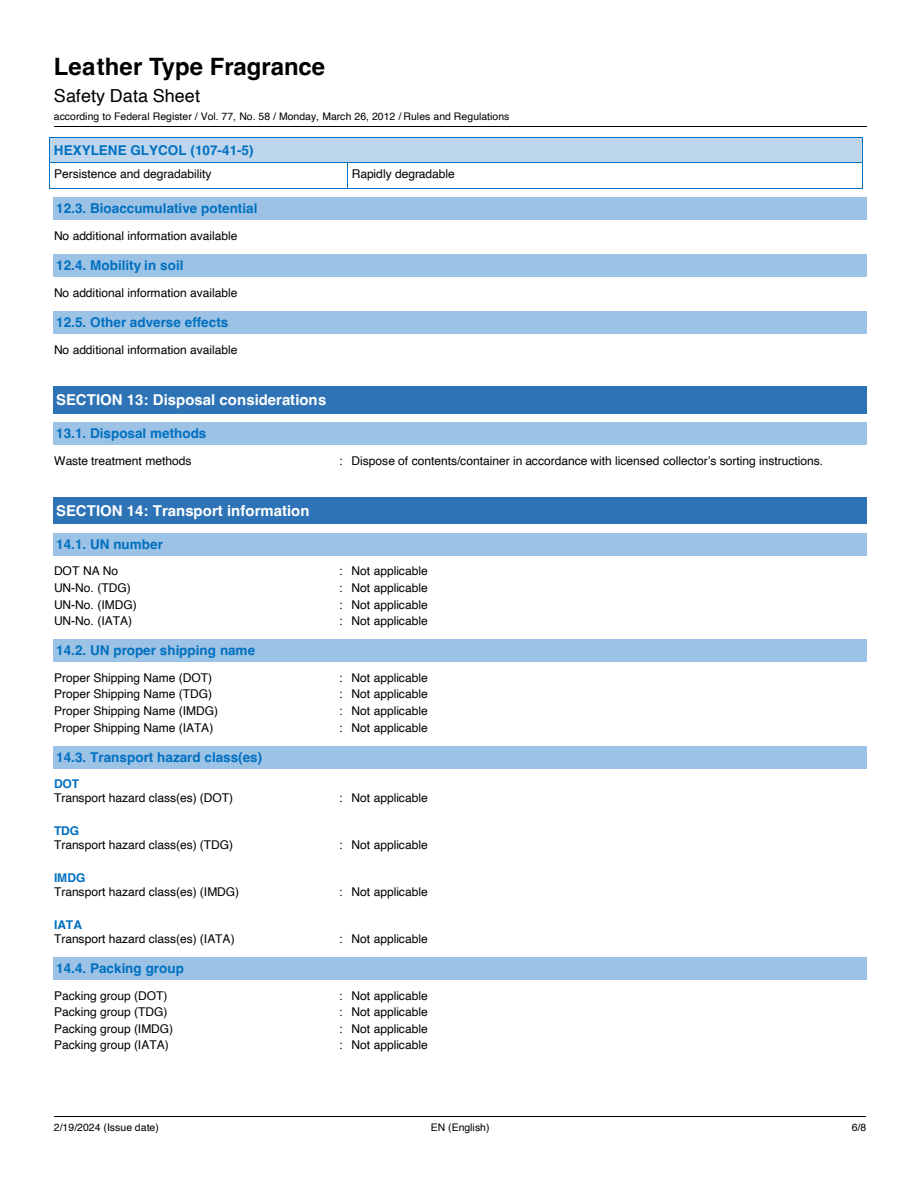
<style>
.page{position:relative;width:918px;height:1188px;background:#fff}
.page>*{position:absolute;margin:0;border:0;box-sizing:border-box;transform-origin:0 0}
.t1{font:700 24px "Helvetica";color:#000}
.t2{font:18px "Helvetica";letter-spacing:.005em;color:#000}
.t3{font:700 15px "Helvetica";color:#fff}
.t4{font:700 13.5px "Helvetica";letter-spacing:.005em;color:#0070c0}
.t5{font:12px "Helvetica";color:#000}
.t6{font:700 12px "Helvetica";letter-spacing:-.005em;color:#0070c0}
.t7{font:10.5px "Helvetica";color:#000}
</style>
<div class="page">
<hr style="left:54px;top:126px;width:812px;height:1px;background:#000">
<hr style="left:54px;top:1116px;width:272px;height:1px;background:#000">
<hr style="left:327px;top:1116px;width:267px;height:1px;background:#000">
<hr style="left:595px;top:1116px;width:271px;height:1px;background:#000">
<svg style="left:49px;top:137px;width:814px;height:52px"></svg>
<div style="left:54px;top:198px;width:812px;height:22px;background:#9cc2e5"></div>
<hr style="left:54px;top:220px;width:812px;height:1px;background:#9cc2e5">
<svg style="left:866px;top:198px;width:1px;height:22px"></svg>
<div style="left:54px;top:255px;width:812px;height:22px;background:#9cc2e5"></div>
<hr style="left:54px;top:277px;width:812px;height:1px;background:#9cc2e5">
<svg style="left:866px;top:255px;width:1px;height:22px"></svg>
<div style="left:54px;top:312px;width:812px;height:21px;background:#9cc2e5"></div>
<hr style="left:54px;top:333px;width:812px;height:1px;background:#9cc2e5">
<svg style="left:866px;top:312px;width:1px;height:22px"></svg>
<div style="left:54px;top:387px;width:812px;height:26px;background:#2e73b5"></div>
<hr style="left:54px;top:386px;width:812px;height:1px;background:#2e73b5">
<hr style="left:54px;top:413px;width:812px;height:1px;background:#2e73b5">
<svg style="left:866px;top:386px;width:1px;height:28px"></svg>
<div style="left:54px;top:423px;width:812px;height:21px;background:#9cc2e5"></div>
<hr style="left:54px;top:422px;width:812px;height:1px;background:#9cc2e5">
<hr style="left:54px;top:444px;width:812px;height:1px;background:#9cc2e5">
<svg style="left:866px;top:422px;width:1px;height:23px"></svg>
<div style="left:54px;top:498px;width:812px;height:26px;background:#2e73b5"></div>
<hr style="left:54px;top:497px;width:812px;height:1px;background:#2e73b5">
<hr style="left:54px;top:524px;width:812px;height:1px;background:#2e73b5">
<svg style="left:866px;top:497px;width:1px;height:27px"></svg>
<div style="left:54px;top:534px;width:812px;height:21px;background:#9cc2e5"></div>
<hr style="left:54px;top:533px;width:812px;height:1px;background:#9cc2e5">
<hr style="left:54px;top:555px;width:812px;height:1px;background:#9cc2e5">
<svg style="left:866px;top:533px;width:1px;height:23px"></svg>
<div style="left:54px;top:640px;width:812px;height:22px;background:#9cc2e5"></div>
<hr style="left:54px;top:662px;width:812px;height:1px;background:#9cc2e5">
<svg style="left:866px;top:640px;width:1px;height:22px"></svg>
<div style="left:54px;top:746px;width:812px;height:22px;background:#9cc2e5"></div>
<hr style="left:54px;top:768px;width:812px;height:1px;background:#9cc2e5">
<svg style="left:866px;top:746px;width:1px;height:23px"></svg>
<div style="left:54px;top:958px;width:812px;height:21px;background:#9cc2e5"></div>
<hr style="left:54px;top:979px;width:812px;height:1px;background:#9cc2e5">
<svg style="left:866px;top:958px;width:1px;height:22px"></svg>
<h1 class="t1" style="left:54px;top:57px;width:273px">Leather Type Fragrance</h1>
<h2 class="t2" style="left:54px;top:88px;width:148px">Safety Data Sheet</h2>
<p class="t7" style="left:54px;top:112px;width:457px">according to Federal Register / Vol. 77, No. 58 / Monday, March 26, 2012 / Rules and Regulations</p>
<p class="t4" style="left:54px;top:144px;width:201px">HEXYLENE GLYCOL (107-41-5)</p>
<p class="t5" style="left:54px;top:169px;width:159px">Persistence and degradability</p>
<p class="t5" style="left:352px;top:169px;width:105px">Rapidly degradable</p>
<p class="t4" style="left:56px;top:203px;width:203px">12.3. Bioaccumulative potential</p>
<p class="t5" style="left:54px;top:231px;width:185px">No additional information available</p>
<p class="t4" style="left:56px;top:260px;width:129px">12.4. Mobility in soil</p>
<p class="t5" style="left:54px;top:288px;width:185px">No additional information available</p>
<p class="t4" style="left:56px;top:317px;width:174px">12.5. Other adverse effects</p>
<p class="t5" style="left:54px;top:345px;width:185px">No additional information available</p>
<p class="t3" style="left:56px;top:394px;width:272px">SECTION 13: Disposal considerations</p>
<p class="t4" style="left:56px;top:428px;width:152px">13.1. Disposal methods</p>
<p class="t5" style="left:54px;top:456px;width:139px">Waste treatment methods</p>
<p class="t5" style="left:339px;top:456px;width:486px">: Dispose of contents/container in accordance with licensed collector’s sorting instructions.</p>
<p class="t3" style="left:56px;top:504px;width:255px">SECTION 14: Transport information</p>
<p class="t4" style="left:56px;top:539px;width:108px">14.1. UN number</p>
<p class="t5" style="left:54px;top:566px;width:66px">DOT NA No</p>
<p class="t5" style="left:339px;top:566px;width:90px">: Not applicable</p>
<p class="t5" style="left:54px;top:583px;width:78px">UN-No. (TDG)</p>
<p class="t5" style="left:339px;top:583px;width:90px">: Not applicable</p>
<p class="t5" style="left:54px;top:600px;width:84px">UN-No. (IMDG)</p>
<p class="t5" style="left:339px;top:600px;width:90px">: Not applicable</p>
<p class="t5" style="left:54px;top:616px;width:80px">UN-No. (IATA)</p>
<p class="t5" style="left:339px;top:616px;width:90px">: Not applicable</p>
<p class="t4" style="left:56px;top:645px;width:201px">14.2. UN proper shipping name</p>
<p class="t5" style="left:54px;top:673px;width:160px">Proper Shipping Name (DOT)</p>
<p class="t5" style="left:339px;top:673px;width:90px">: Not applicable</p>
<p class="t5" style="left:54px;top:689px;width:160px">Proper Shipping Name (TDG)</p>
<p class="t5" style="left:339px;top:689px;width:90px">: Not applicable</p>
<p class="t5" style="left:54px;top:706px;width:166px">Proper Shipping Name (IMDG)</p>
<p class="t5" style="left:339px;top:706px;width:90px">: Not applicable</p>
<p class="t5" style="left:54px;top:723px;width:161px">Proper Shipping Name (IATA)</p>
<p class="t5" style="left:339px;top:723px;width:90px">: Not applicable</p>
<p class="t4" style="left:56px;top:752px;width:208px">14.3. Transport hazard class(es)</p>
<p class="t6" style="left:54px;top:779px;width:27px">DOT</p>
<p class="t5" style="left:54px;top:793px;width:181px">Transport hazard class(es) (DOT)</p>
<p class="t5" style="left:339px;top:793px;width:90px">: Not applicable</p>
<p class="t6" style="left:54px;top:826px;width:27px">TDG</p>
<p class="t5" style="left:54px;top:840px;width:181px">Transport hazard class(es) (TDG)</p>
<p class="t5" style="left:339px;top:840px;width:90px">: Not applicable</p>
<p class="t6" style="left:54px;top:873px;width:33px">IMDG</p>
<p class="t5" style="left:54px;top:887px;width:187px">Transport hazard class(es) (IMDG)</p>
<p class="t5" style="left:339px;top:887px;width:90px">: Not applicable</p>
<p class="t6" style="left:54px;top:920px;width:30px">IATA</p>
<p class="t5" style="left:54px;top:934px;width:182px">Transport hazard class(es) (IATA)</p>
<p class="t5" style="left:339px;top:934px;width:90px">: Not applicable</p>
<p class="t4" style="left:56px;top:963px;width:129px">14.4. Packing group</p>
<p class="t5" style="left:54px;top:991px;width:115px">Packing group (DOT)</p>
<p class="t5" style="left:339px;top:991px;width:90px">: Not applicable</p>
<p class="t5" style="left:54px;top:1007px;width:115px">Packing group (TDG)</p>
<p class="t5" style="left:339px;top:1007px;width:90px">: Not applicable</p>
<p class="t5" style="left:54px;top:1024px;width:121px">Packing group (IMDG)</p>
<p class="t5" style="left:339px;top:1024px;width:90px">: Not applicable</p>
<p class="t5" style="left:54px;top:1040px;width:116px">Packing group (IATA)</p>
<p class="t5" style="left:339px;top:1040px;width:90px">: Not applicable</p>
<p class="t7" style="left:54px;top:1123px;width:106px">2/19/2024 (Issue date)</p>
<p class="t7" style="left:431px;top:1123px;width:60px">EN (English)</p>
<p class="t7" style="left:852px;top:1123px;width:16px">6/8</p>
</div>
